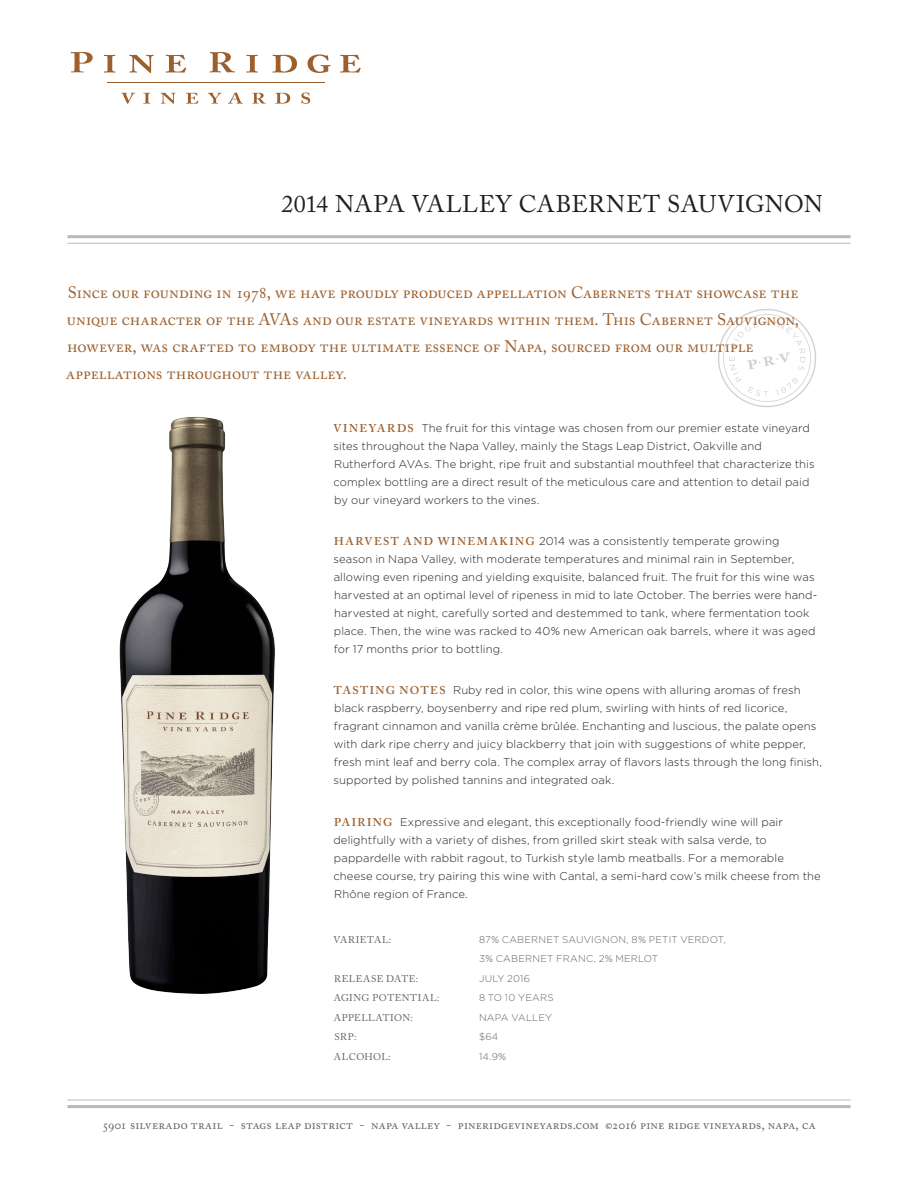
<style>
.page{position:relative;width:918px;height:1188px;background:#fff}
.page>*{position:absolute;margin:0;border:0;box-sizing:border-box;transform-origin:0 0}
.t1{font:24px "Adobe Caslon Pro";letter-spacing:.015em;color:#231f20}
.Intro{font:16.5px/27px "Adobe Caslon Pro";letter-spacing:-.005em;color:#9d5f2c}
.t2{font:12.75px "Adobe Caslon Pro";letter-spacing:.01em;color:#636366}
.Body{font:300 11.25px/18px "Gotham";letter-spacing:.005em;color:#231f20}
.Statistics{font:300 9.75px "Gotham";letter-spacing:.02em;color:#636366}
.Statistics-2{font:9.75px "Adobe Caslon Pro";letter-spacing:.05em;color:#636366}
.s1{font-family:"Adobe Caslon Pro";font-weight:600;color:#9d5f2c}
.s2{font-weight:700;font-size:8.25px}
</style>
<div class="page">
<hr style="left:68px;top:235px;width:782px;height:3px;background:#bdb7b3">
<hr style="left:68px;top:243px;width:782px;height:1px;background:#bdb7b3">
<hr style="left:68px;top:1105px;width:782px;height:3px;background:#bdb7b3">
<hr style="left:68px;top:1100px;width:782px;height:1px;background:#bdb7b3">
<img style="left:120px;top:417px;width:155px;height:577px">
<hr style="left:107px;top:83px;width:218px;height:1px;background:#9d5f2c">
<svg style="left:71px;top:52px;width:22px;height:20px"></svg>
<svg style="left:104px;top:55px;width:11px;height:18px"></svg>
<svg style="left:129px;top:55px;width:25px;height:18px"></svg>
<svg style="left:166px;top:55px;width:20px;height:18px"></svg>
<svg style="left:210px;top:52px;width:25px;height:20px"></svg>
<svg style="left:246px;top:55px;width:12px;height:18px"></svg>
<svg style="left:273px;top:55px;width:24px;height:18px"></svg>
<svg style="left:308px;top:54px;width:23px;height:19px"></svg>
<svg style="left:340px;top:55px;width:21px;height:18px"></svg>
<svg style="left:121px;top:93px;width:14px;height:11px"></svg>
<svg style="left:143px;top:93px;width:7px;height:11px"></svg>
<svg style="left:161px;top:93px;width:14px;height:11px"></svg>
<svg style="left:186px;top:93px;width:12px;height:11px"></svg>
<svg style="left:208px;top:93px;width:14px;height:11px"></svg>
<svg style="left:228px;top:92px;width:15px;height:12px"></svg>
<svg style="left:252px;top:93px;width:14px;height:11px"></svg>
<svg style="left:275px;top:93px;width:15px;height:11px"></svg>
<svg style="left:301px;top:93px;width:9px;height:11px"></svg>
<svg style="left:718px;top:309px;width:98px;height:98px"></svg>
<p class="t1" style="left:281px;top:190px;width:543px">2014 NAPA VALLEY CABERNET SAUVIGNON</p>
<p class="Intro" style="left:66px;top:278px;width:734px">Since our founding in 1978, we have proudly produced appellation Cabernets that showcase the unique character of the AVAs and our estate vineyards within them. This Cabernet Sauvignon, however, was crafted to embody the ultimate essence of Napa, sourced from our multiple appellations throughout the valley.</p>
<p class="Body" style="left:333px;top:418px;width:483px"><span class="s1">VINEYARDS</span> The fruit for this vintage was chosen from our premier estate vineyard sites throughout the Napa Valley, mainly the Stags Leap District, Oakville and Rutherford AVAs. The bright, ripe fruit and substantial mouthfeel that characterize this complex bottling are a direct result of the meticulous care and attention to detail paid by our vineyard workers to the vines.</p>
<p class="Body" style="left:334px;top:532px;width:486px"><span class="s1">HARVEST AND WINEMAKING</span> 2014 was a consistently temperate growing season in Napa Valley, with moderate temperatures and minimal rain in September, allowing even ripening and yielding exquisite, balanced fruit. The fruit for this wine was harvested at an optimal level of ripeness in mid to late October. The berries were hand&shy;harvested at night, carefully sorted and destemmed to tank, where fermentation took place. Then, the wine was racked to 40% new American oak barrels, where it was aged for 17 months prior to bottling.</p>
<p class="Body" style="left:334px;top:681px;width:490px"><span class="s1">TASTING NOTES</span> Ruby red in color, this wine opens with alluring aromas of fresh black raspberry, boysenberry and ripe red plum, swirling with hints of red licorice, fragrant cinnamon and vanilla crème brûlée. Enchanting and luscious, the palate opens with dark ripe cherry and juicy blackberry that join with suggestions of white pepper, fresh mint leaf and berry cola. The complex array of flavors lasts through the long finish, supported by polished tannins and integrated oak.</p>
<p class="Body" style="left:333px;top:812px;width:489px"><span class="s1">PAIRING</span> Expressive and elegant, this exceptionally food-friendly wine will pair delightfully with a variety of dishes, from grilled skirt steak with salsa verde, to pappardelle with rabbit ragout, to Turkish style lamb meatballs. For a memorable cheese course, try pairing this wine with Cantal, a semi-hard cow’s milk cheese from the Rhône region of France.</p>
<p class="Statistics-2" style="left:334px;top:933px;width:59px">VARIETAL:</p>
<p class="Statistics" style="left:479px;top:933px;width:248px">87% CABERNET SAUVIGNON, 8% PETIT VERDOT,</p>
<p class="Statistics" style="left:479px;top:952px;width:181px">3% CABERNET FRANC, 2% MERLOT</p>
<p class="Statistics-2" style="left:334px;top:972px;width:86px">RELEASE DATE:</p>
<p class="Statistics" style="left:479px;top:972px;width:53px">JULY 2016</p>
<p class="Statistics-2" style="left:334px;top:992px;width:107px">AGING POTENTIAL:</p>
<p class="Statistics" style="left:479px;top:991px;width:76px">8 TO 10 YEARS</p>
<p class="Statistics-2" style="left:334px;top:1011px;width:81px">APPELLATION:</p>
<p class="Statistics" style="left:479px;top:1011px;width:75px">NAPA VALLEY</p>
<p class="Statistics-2" style="left:335px;top:1031px;width:23px">SRP:</p>
<p class="Statistics" style="left:479px;top:1030px;width:21px">$64</p>
<p class="Statistics-2" style="left:334px;top:1050px;width:59px">ALCOHOL:</p>
<p class="Statistics" style="left:479px;top:1050px;width:29px">14.9%</p>
<p class="t2" style="left:102px;top:1117px;width:715px">5901 silverado trail - stags leap district - napa valley - pineridgevineyards.com <span class="s2">©</span>2016 pine ridge vineyards, napa, ca</p>
</div>
